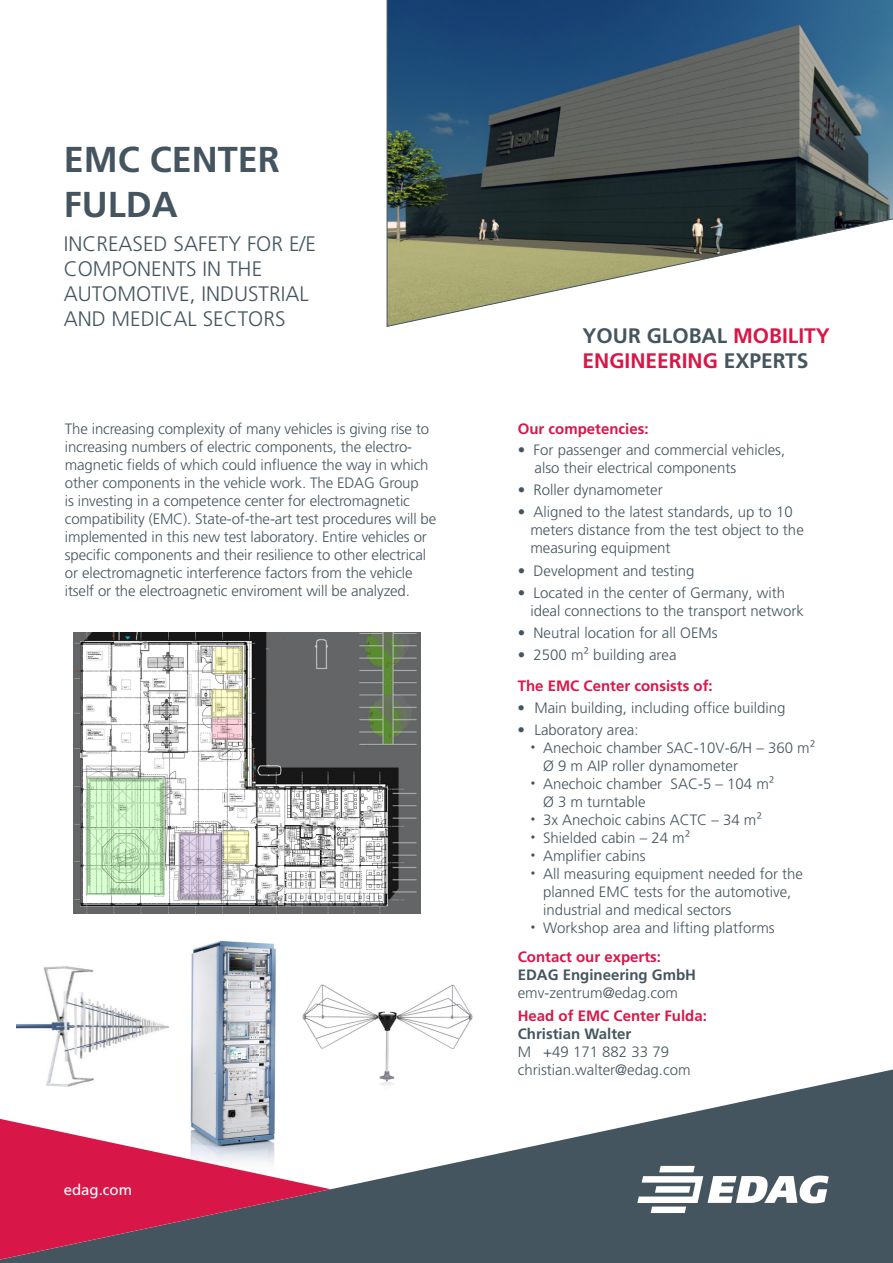
<style>
.page{position:relative;width:893px;height:1263px;background:#fff}
.page>*{position:absolute;margin:0;border:0;box-sizing:border-box;transform-origin:0 0}
.t1{font:700 36px/45px "Frutiger LT Pro";color:#45555f}
.t2{font:300 21px/25.2px "Frutiger LT Pro";color:#45555f}
.t3{font:700 21px "Frutiger LT Pro";color:#45555f}
.t4{font:700 21px "Frutiger LT Pro";color:#d81748}
.t5{font:300 15px/18px "Frutiger LT Pro";color:#45555f}
.t6{font:700 15px/30.6px "Frutiger LT Pro";color:#d81748}
.t7{font:15px "Frutiger LT Pro";color:#fff}
.s1{color:#d81748}
.s2{color:#45555f}
.s3{font-weight:300;color:#45555f}
.s4{font-weight:700;font-size:21px}
.s5{font-weight:700;color:#d81748}
.s6{font-weight:700}
</style>
<div class="page">
<img style="left:191px;top:940px;width:85px;height:129px">
<svg style="left:0;top:1069px;width:893px;height:194px;fill:#45555f"></svg>
<svg style="left:0;top:1119px;width:331px;height:140px"></svg>
<svg style="left:637px;top:1166px;width:192px;height:47px"></svg>
<svg style="left:387px;top:0;width:506px;height:327px"></svg>
<img style="left:17px;top:966px;width:153px;height:126px">
<img style="left:300px;top:984px;width:176px;height:108px">
<img style="left:74px;top:632px;width:347px;height:281px">
<div style="left:214px;top:648px;width:29px;height:26px;background:#ff0;opacity:.2"></div>
<div style="left:211px;top:690px;width:31px;height:27px;background:#ff0;opacity:.2"></div>
<div style="left:224px;top:831px;width:26px;height:32px;background:#ff0;opacity:.2"></div>
<div style="left:212px;top:718px;width:31px;height:22px;background:#ee6e8c;opacity:.3"></div>
<div style="left:87px;top:778px;width:78px;height:116px;background:#41ff21;opacity:.2"></div>
<div style="left:179px;top:833px;width:43px;height:64px;background:#7030a0;opacity:.2"></div>
<p class="t1" style="left:64px;top:137px;width:218px">EMC CENTER<br>FULDA</p>
<p class="t2" style="left:64px;top:231px;width:254px">INCREASED SAFETY FOR E/E<br>COMPONENTS IN THE<br>AUTOMOTIVE, INDUSTRIAL<br>AND MEDICAL SECTORS</p>
<p class="t5" style="left:65px;top:420px;width:373px">The increasing complexity of many vehicles is giving rise to increasing numbers of electric components, the electro&shy;magnetic fields of which could influence the way in which other components in the vehicle work. The EDAG Group<br>is investing in a competence center for electromagnetic compatibility (EMC). State-of-the-art test procedures will be implemented in this new test laboratory. Entire vehicles or specific components and their resilience to other electrical or electromagnetic interference factors from the vehicle itself or the electroagnetic enviroment will be analyzed.</p>
<p class="t7" style="left:64px;top:1181px;width:70px">edag.com</p>
<p class="t3" style="left:583px;top:323px;width:249px">YOUR GLOBAL <span class="s1">MOBILITY</span></p>
<p class="t4" style="left:583px;top:349px;width:228px">ENGINEERING <span class="s2">EXPERTS</span></p>
<p class="t6" style="left:518px;top:413px;width:132px">Our competencies:</p>
<p class="t5" style="left:535px;top:441px;width:252px;text-indent:-17px">• For passenger and commercial vehicles, also their electrical components</p>
<p class="t5" style="left:518px;top:481px;width:147px">• Roller dynamometer</p>
<p class="t5" style="left:530px;top:503px;width:275px;text-indent:-13px">• Aligned to the latest standards, up to 10 meters distance from the test object to the measuring equipment</p>
<p class="t5" style="left:518px;top:562px;width:178px">• Development and testing</p>
<p class="t5" style="left:530px;top:584px;width:275px;text-indent:-13px">• Located in the center of Germany, with ideal connections to the transport network</p>
<p class="t5" style="left:518px;top:624px;width:202px">• Neutral location for all OEMs</p>
<p class="t6" style="left:518px;top:640px;width:197px"><span class="s3">• 2500 m² building area<br></span>The EMC Center consists of:</p>
<p class="t5" style="left:517px;top:699px;width:269px">• Main building, including office building</p>
<p class="t5" style="left:517px;top:721px;width:123px">• Laboratory area:</p>
<p class="t5" style="left:530px;top:739px;width:286px"><span class="s4">·</span> Anechoic chamber SAC-10V-6/H – 360 m²</p>
<p class="t5" style="left:543px;top:757px;width:196px">Ø 9 m AIP roller dynamometer</p>
<p class="t5" style="left:530px;top:775px;width:246px"><span class="s4">·</span> Anechoic chamber SAC-5 – 104 m²</p>
<p class="t5" style="left:543px;top:793px;width:104px">Ø 3 m turntable</p>
<p class="t5" style="left:530px;top:811px;width:233px"><span class="s4">·</span> 3x Anechoic cabins ACTC – 34 m²</p>
<p class="t5" style="left:530px;top:829px;width:161px"><span class="s4">·</span> Shielded cabin – 24 m²</p>
<p class="t5" style="left:530px;top:847px;width:117px"><span class="s4">·</span> Amplifier cabins</p>
<p class="t5" style="left:530px;top:865px;width:274px"><span class="s4">·</span> All measuring equipment needed for the</p>
<p class="t5" style="left:543px;top:883px;width:250px">planned EMC tests for the automotive,</p>
<p class="t5" style="left:543px;top:901px;width:190px">industrial and medical sectors</p>
<p class="t5" style="left:530px;top:919px;width:246px"><span class="s4">·</span> Workshop area and lifting platforms</p>
<p class="t5" style="left:518px;top:948px;width:180px"><span class="s5">Contact our experts:<br></span><span class="s6">EDAG Engineering GmbH </span>emv-zentrum@edag.com</p>
<p class="t5" style="left:518px;top:1006px;width:191px"><span class="s5">Head of EMC Center Fulda:<br></span><span class="s6">Christian Walter<br></span>M +49 171 882 33 79 christian.walter@edag.com</p>
</div>
